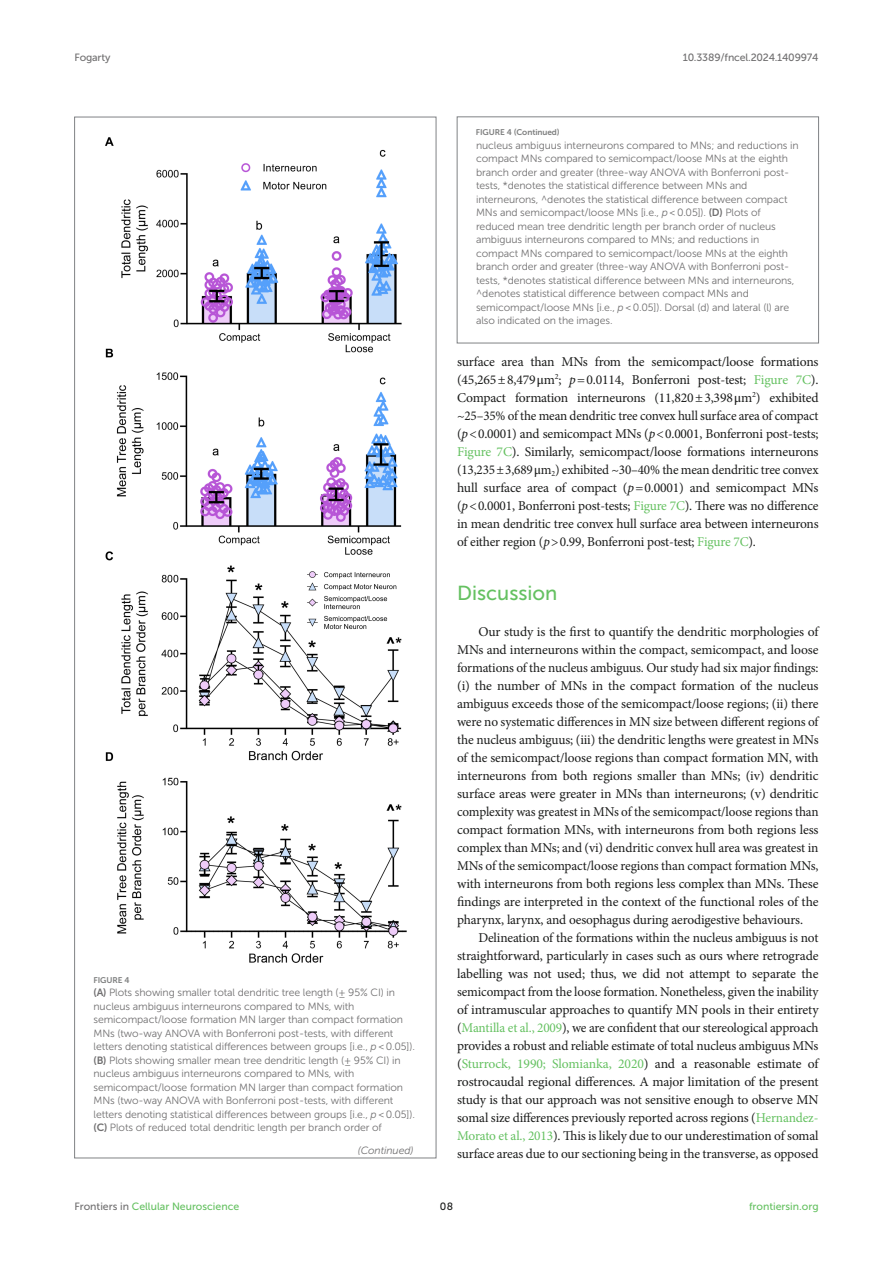
<style>
.page{position:relative;width:893px;height:1263px;background:#fff}
.page>*{position:absolute;margin:0;border:0;box-sizing:border-box;transform-origin:0 0}
.HEAD_1{font:20.25px "Museo Sans 500";color:#65c161}
.TEXT{font:13.5px/18px "Minion Pro";letter-spacing:-.015em;color:#1b1c1b;text-align:justify}
.TEXT_FLUSH{font:13.5px/18px "Minion Pro";letter-spacing:-.01em;color:#1b1c1b;text-align:justify}
.FIG_LEG{font:10.5px/13.5px "Museo Sans 300";letter-spacing:-.01em;color:#706f70}
.t1{font:10.5px "Museo Sans 500";color:#65c161}
.t2{font:10.5px "Museo Sans 500";letter-spacing:-.015em;color:#706f70}
.FIG_Continued{font:italic 10.5px "Museo Sans 300";letter-spacing:-.01em;color:#706f70}
.t3{font:10.5px "Museo Sans 500";color:#1b1c1b}
.FIG_HD_CONT{font:8.25px "Museo Sans 700";letter-spacing:-.01em;color:#7e7f7f}
.FIG_HD{font:8.25px "Museo Sans 700";letter-spacing:-.01em;color:#7e7f7f}
.s1{font-family:"Museo Sans 700"}
.s2{font-style:italic}
.s3{font-family:"STIX General"}
.s4{color:#65c161}
.s5{color:#706f70}
</style>
<div class="page">
<img style="left:105px;top:137px;width:302px;height:826px">
<div style="left:457px;top:117px;width:362px;height:226px;border:1px solid #808285"></div>
<p class="t2" style="left:74px;top:51px;width:38px">Fogarty</p>
<p class="t2" style="left:683px;top:51px;width:137px">10.3389/fncel.2024.1409974</p>
<p class="FIG_HD_CONT" style="left:476px;top:128px;width:85px">FIGURE 4 (Continued)</p>
<p class="FIG_HD" style="left:94px;top:975px;width:37px">FIGURE 4</p>
<p class="FIG_LEG" style="left:94px;top:986px;width:323px"><span class="s1">(A)</span> Plots showing smaller total dendritic tree length (± 95% CI) in nucleus ambiguus interneurons compared to MNs, with semicompact/loose formation MN larger than compact formation MNs (two-way ANOVA with Bonferroni post-tests, with different letters denoting statistical differences between groups [i.e., <span class="s2">p</span> &lt; 0.05]). <span class="s1">(B)</span> Plots showing smaller mean tree dendritic length (± 95% CI) in nucleus ambiguus interneurons compared to MNs, with semicompact/loose formation MN larger than compact formation MNs (two-way ANOVA with Bonferroni post-tests, with different letters denoting statistical differences between groups [i.e., <span class="s2">p</span> &lt; 0.05]). <span class="s1">(C)</span> Plots of reduced total dendritic length per branch order of</p>
<p class="FIG_Continued" style="left:358px;top:1144px;width:57px">(Continued)</p>
<p class="FIG_LEG" style="left:476px;top:138px;width:324px">nucleus ambiguus interneurons compared to MNs; and reductions in compact MNs compared to semicompact/loose MNs at the eighth branch order and greater (three-way ANOVA with Bonferroni post&shy;tests, *denotes the statistical difference between MNs and interneurons, ^denotes the statistical difference between compact MNs and semicompact/loose MNs [i.e., <span class="s2">p</span> &lt; 0.05]). <span class="s1">(D)</span> Plots of reduced mean tree dendritic length per branch order of nucleus ambiguus interneurons compared to MNs; and reductions in compact MNs compared to semicompact/loose MNs at the eighth branch order and greater (three-way ANOVA with Bonferroni post&shy;tests, *denotes statistical difference between MNs and interneurons, ^denotes statistical difference between compact MNs and semicompact/loose MNs [i.e., <span class="s2">p</span> &lt; 0.05]). Dorsal (d) and lateral (l) are also indicated on the images.</p>
<p class="TEXT" style="left:457px;top:353px;width:363px">surface area than MNs from the semicompact/loose formations (45,265±8,479<span class="s3">μ</span>m<sup>2</sup>; <span class="s2">p</span>=0.0114, Bonferroni post-test; <span class="s4">Figure 7C</span>).<br>Compact formation interneurons (11,820±3,398<span class="s3">μ</span>m<sup>2</sup>) exhibited ~25–35% of the mean dendritic tree convex hull surface area of compact (<span class="s2">p</span>&lt;0.0001) and semicompact MNs (<span class="s2">p</span>&lt;0.0001, Bonferroni post-tests; <span class="s4">Figure 7C</span>). Similarly, semicompact/loose formations interneurons (13,235±3,689<span class="s3">μ</span>m<sub>2</sub>) exhibited ~30–40% the mean dendritic tree convex hull surface area of compact (<span class="s2">p</span>=0.0001) and semicompact MNs (<span class="s2">p</span>&lt;0.0001, Bonferroni post-tests; <span class="s4">Figure 7C</span>). There was no difference in mean dendritic tree convex hull surface area between interneurons of either region (<span class="s2">p</span>&gt;0.99, Bonferroni post-test; <span class="s4">Figure 7C</span>).</p>
<p class="HEAD_1" style="left:457px;top:582px;width:102px">Discussion</p>
<p class="TEXT_FLUSH" style="left:457px;top:623px;width:363px;text-indent:21px">Our study is the first to quantify the dendritic morphologies of MNs and interneurons within the compact, semicompact, and loose formations of the nucleus ambiguus. Our study had six major findings: (i) the number of MNs in the compact formation of the nucleus ambiguus exceeds those of the semicompact/loose regions; (ii) there were no systematic differences in MN size between different regions of the nucleus ambiguus; (iii) the dendritic lengths were greatest in MNs of the semicompact/loose regions than compact formation MN, with interneurons from both regions smaller than MNs; (iv) dendritic surface areas were greater in MNs than interneurons; (v) dendritic complexity was greatest in MNs of the semicompact/loose regions than compact formation MNs, with interneurons from both regions less complex than MNs; and (vi) dendritic convex hull area was greatest in MNs of the semicompact/loose regions than compact formation MNs, with interneurons from both regions less complex than MNs. These findings are interpreted in the context of the functional roles of the pharynx, larynx, and oesophagus during aerodigestive behaviours.</p>
<p class="TEXT" style="left:457px;top:929px;width:363px;text-indent:21px">Delineation of the formations within the nucleus ambiguus is not straightforward, particularly in cases such as ours where retrograde labelling was not used; thus, we did not attempt to separate the semicompact from the loose formation. Nonetheless, given the inability of intramuscular approaches to quantify MN pools in their entirety (<span class="s4">Mantilla et al., 2009</span>), we are confident that our stereological approach provides a robust and reliable estimate of total nucleus ambiguus MNs (<span class="s4">Sturrock, 1990; Slomianka, 2020</span>) and a reasonable estimate of rostrocaudal regional differences. A major limitation of the present study is that our approach was not sensitive enough to observe MN somal size differences previously reported across regions (<span class="s4">Hernandez-Morato et al., 2013</span>). This is likely due to our underestimation of somal surface areas due to our sectioning being in the transverse, as opposed</p>
<p class="t1" style="left:74px;top:1200px;width:166px"><span class="s5">Frontiers in</span> Cellular Neuroscience</p>
<p class="t3" style="left:440px;top:1200px;width:15px">08</p>
<p class="t1" style="left:749px;top:1200px;width:71px">frontiersin.org</p>
</div>
